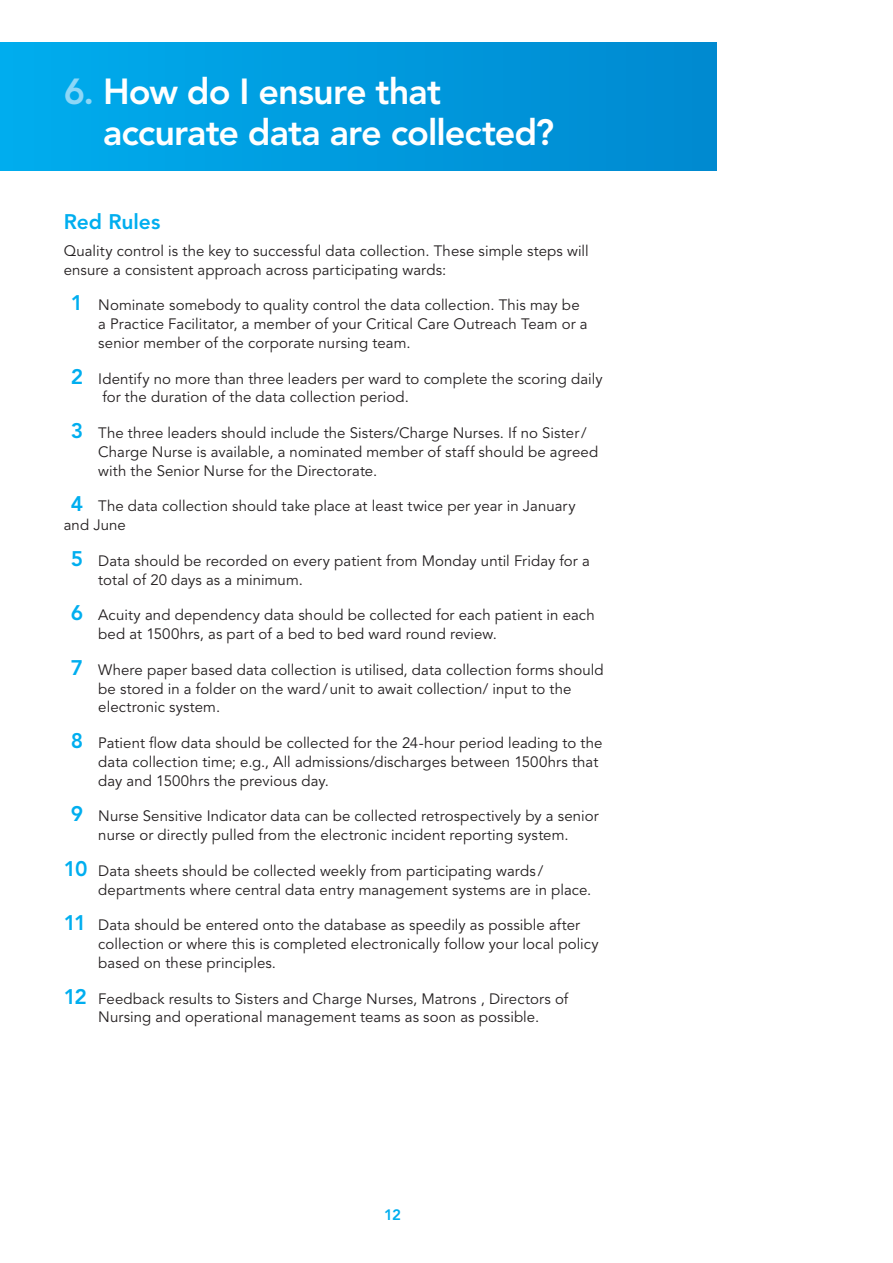
<style>
.page{position:relative;width:893px;height:1263px;background:#fff}
.page>*{position:absolute;margin:0;border:0;box-sizing:border-box;transform-origin:0 0}
.Big_head{font:800 36px/40.5px "Avenir LT Std";letter-spacing:-.025em;color:#fff}
.Subhead{font:800 21px "Avenir LT Std";color:#00aeef}
.body_list{font:15px/18.8px "Avenir LT Std";letter-spacing:.005em;color:#231f20}
.body{font:15px/18.8px "Avenir LT Std";letter-spacing:.005em;color:#231f20}
.Subhead-2{font:800 15px "Avenir LT Std";color:#00aeef}
.s1{color:#8dd7f7}
.s2{font-weight:800;font-size:21px;color:#00aeef}
</style>
<div class="page">
<div style="left:0;top:43px;width:717px;height:127px;background:linear-gradient(to right,#00aded,#0089cf)"></div>
<p class="Big_head" style="left:103px;top:71px;width:453px;text-indent:-39px"><span class="s1">6.</span> How do I ensure that accurate data are collected?</p>
<p class="Subhead" style="left:64px;top:209px;width:98px">Red Rules</p>
<p class="body" style="left:64px;top:242px;width:526px">Quality control is the key to successful data collection. These simple steps will ensure a consistent approach across participating wards:</p>
<p class="body_list" style="left:98px;top:296px;width:491px;text-indent:-27px"><span class="s2">1</span> Nominate somebody to quality control the data collection. This may be a Practice Facilitator, a member of your Critical Care Outreach Team or a senior member of the corporate nursing team.</p>
<p class="body_list" style="left:102px;top:369px;width:502px;text-indent:-32px"><span class="s2">2</span> Identify no more than three leaders per ward to complete the scoring daily for the duration of the data collection period.</p>
<p class="body_list" style="left:98px;top:424px;width:501px;text-indent:-27px"><span class="s2">3</span> The three leaders should include the Sisters/Charge Nurses. If no Sister/<br>Charge Nurse is available, a nominated member of staff should be agreed with the Senior Nurse for the Directorate.</p>
<p class="body_list" style="left:64px;top:497px;width:513px;text-indent:7px"><span class="s2">4</span> The data collection should take place at least twice per year in January and June</p>
<p class="body_list" style="left:98px;top:552px;width:493px;text-indent:-27px"><span class="s2">5</span> Data should be recorded on every patient from Monday until Friday for a total of 20 days as a minimum.</p>
<p class="body_list" style="left:98px;top:606px;width:498px;text-indent:-27px"><span class="s2">6</span> Acuity and dependency data should be collected for each patient in each bed at 1500hrs, as part of a bed to bed ward round review.</p>
<p class="body_list" style="left:98px;top:661px;width:507px;text-indent:-27px"><span class="s2">7</span> Where paper based data collection is utilised, data collection forms should be stored in a folder on the ward/unit to await collection/ input to the electronic system.</p>
<p class="body_list" style="left:98px;top:734px;width:506px;text-indent:-27px"><span class="s2">8</span> Patient flow data should be collected for the 24-hour period leading to the data collection time; e.g., All admissions/discharges between 1500hrs that day and 1500hrs the previous day.</p>
<p class="body_list" style="left:71px;top:807px;width:529px;text-align:center"><span class="s2">9</span> Nurse Sensitive Indicator data can be collected retrospectively by a senior nurse or directly pulled from the electronic incident reporting system.</p>
<p class="body_list" style="left:98px;top:862px;width:495px;text-indent:-34px"><span class="s2">10</span> Data sheets should be collected weekly from participating wards / departments where central data entry management systems are in place.</p>
<p class="body_list" style="left:98px;top:916px;width:502px;text-indent:-34px"><span class="s2">11</span> Data should be entered onto the database as speedily as possible after collection or where this is completed electronically follow your local policy based on these principles.</p>
<p class="body_list" style="left:64px;top:989px;width:506px;text-align:center"><span class="s2">12</span> Feedback results to Sisters and Charge Nurses, Matrons , Directors of<br>Nursing and operational management teams as soon as possible.</p>
<p class="Subhead-2" style="left:384px;top:1206px;width:18px">12</p>
</div>
